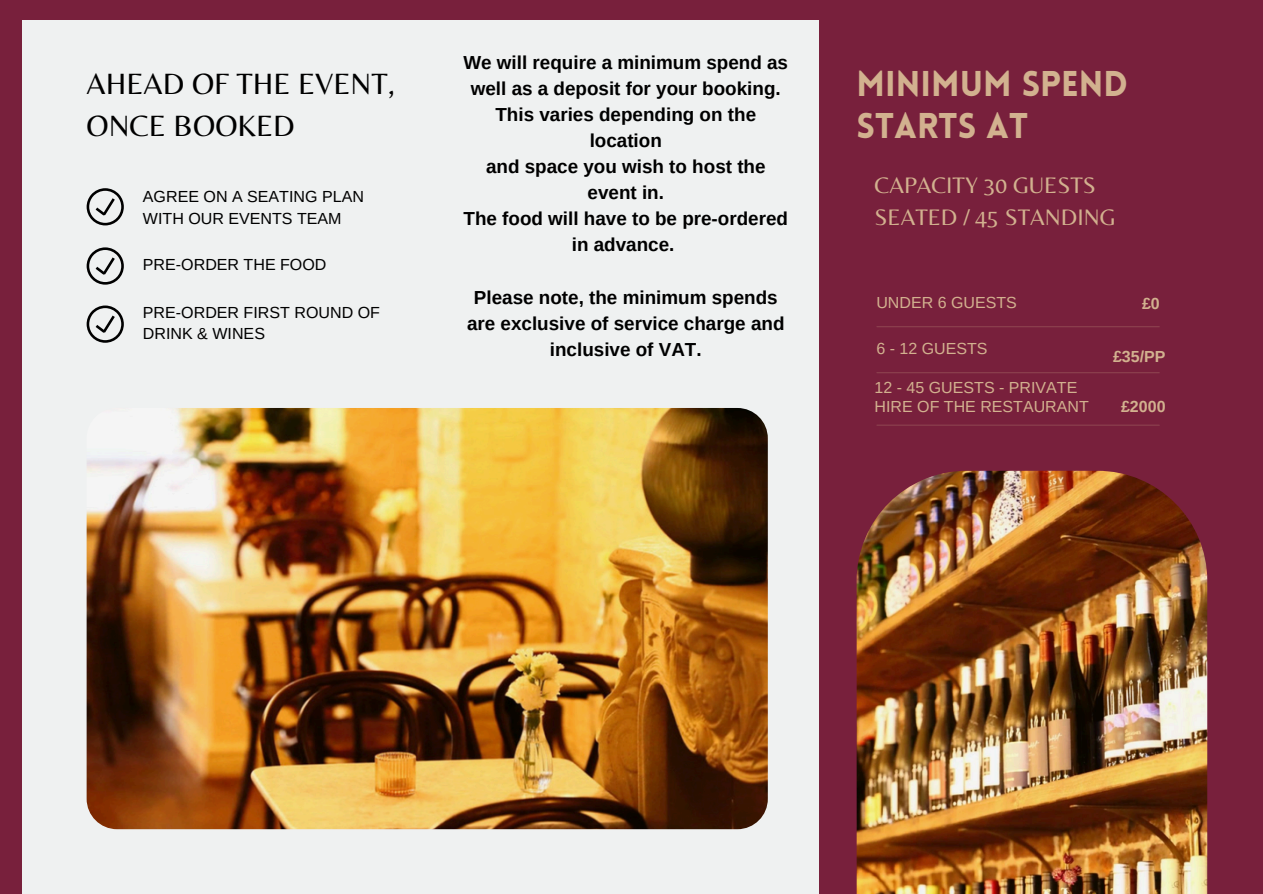
<style>
.page{position:relative;width:1263px;height:894px;background:#fff}
.page>*{position:absolute;margin:0;border:0;box-sizing:border-box;transform-origin:0 0}
.t1{font:900 34.95px/41.7px "Lovelo";color:#d2b18f}
.t2{font:30.45px/41.7px "Belleza";color:#000}
.t3{font:23.4px/31.8px "Belleza";color:#d2b18f}
.t4{font:700 18.9px/26.1px "Arimo";color:#000;text-align:center}
.t5{font:16.05px/21.9px "Arimo";color:#000}
.t6{font:16.05px/18.6px "Arimo";color:#d2b18f}
.t7{font:700 16.05px "Arimo";color:#d2b18f}
</style>
<div class="page">
<div style="left:0;top:0;width:1263px;height:893px;background:#78203c"></div>
<hr style="left:877px;top:326px;width:282px;height:1px;background:#d2b18f">
<hr style="left:877px;top:372px;width:282px;height:1px;background:#d2b18f">
<hr style="left:877px;top:424px;width:282px;height:1px;background:#d2b18f">
<div style="left:23px;top:20px;width:796px;height:873px;background:#eff1f1"></div>
<img style="left:87px;top:408px;width:680px;height:420px;border-radius:30px">
<img style="left:857px;top:470px;width:350px;height:423px">
<svg style="left:87px;top:188px;width:37px;height:37px"></svg>
<svg style="left:87px;top:247px;width:37px;height:37px"></svg>
<svg style="left:87px;top:305px;width:37px;height:37px"></svg>
<h6 class="t2" style="left:87px;top:62px;width:310px">AHEAD OF THE EVENT,<br>ONCE BOOKED</h6>
<h5 class="t5" style="left:143px;top:185px;width:223px">AGREE ON A SEATING PLAN<br>WITH OUR EVENTS TEAM</h5>
<p class="t5" style="left:143px;top:254px;width:185px">PRE-ORDER THE FOOD</p>
<h6 class="t5" style="left:143px;top:301px;width:238px">PRE-ORDER FIRST ROUND OF<br>DRINK &amp; WINES</h6>
<h4 class="t4" style="left:463px;top:49px;width:326px">We will require a minimum spend as well as a deposit for your booking.<br>This varies depending on the location<br>and space you wish to host the event in.<br>The food will have to be pre-ordered in advance.</h4>
<h4 class="t4" style="left:467px;top:284px;width:319px">Please note, the minimum spends are exclusive of service charge and inclusive of VAT.</h4>
<p class="t1" style="left:857px;top:66px;width:273px">MINIMUM SPEND<br>STARTS AT</p>
<h6 class="t3" style="left:875px;top:169px;width:242px">CAPACITY 30 GUESTS<br>SEATED / 45 STANDING</h6>
<p class="t6" style="left:876px;top:292px;width:142px">UNDER 6 GUESTS</p>
<h6 class="t7" style="left:1142px;top:294px;width:19px">£0</h6>
<p class="t6" style="left:876px;top:338px;width:113px">6 - 12 GUESTS</p>
<h6 class="t6" style="left:875px;top:378px;width:216px">12 - 45 GUESTS - PRIVATE<br>HIRE OF THE RESTAURANT</h6>
<p class="t7" style="left:1113px;top:347px;width:54px">£35/PP</p>
<h3 class="t7" style="left:1121px;top:397px;width:46px">£2000</h3>
</div>
